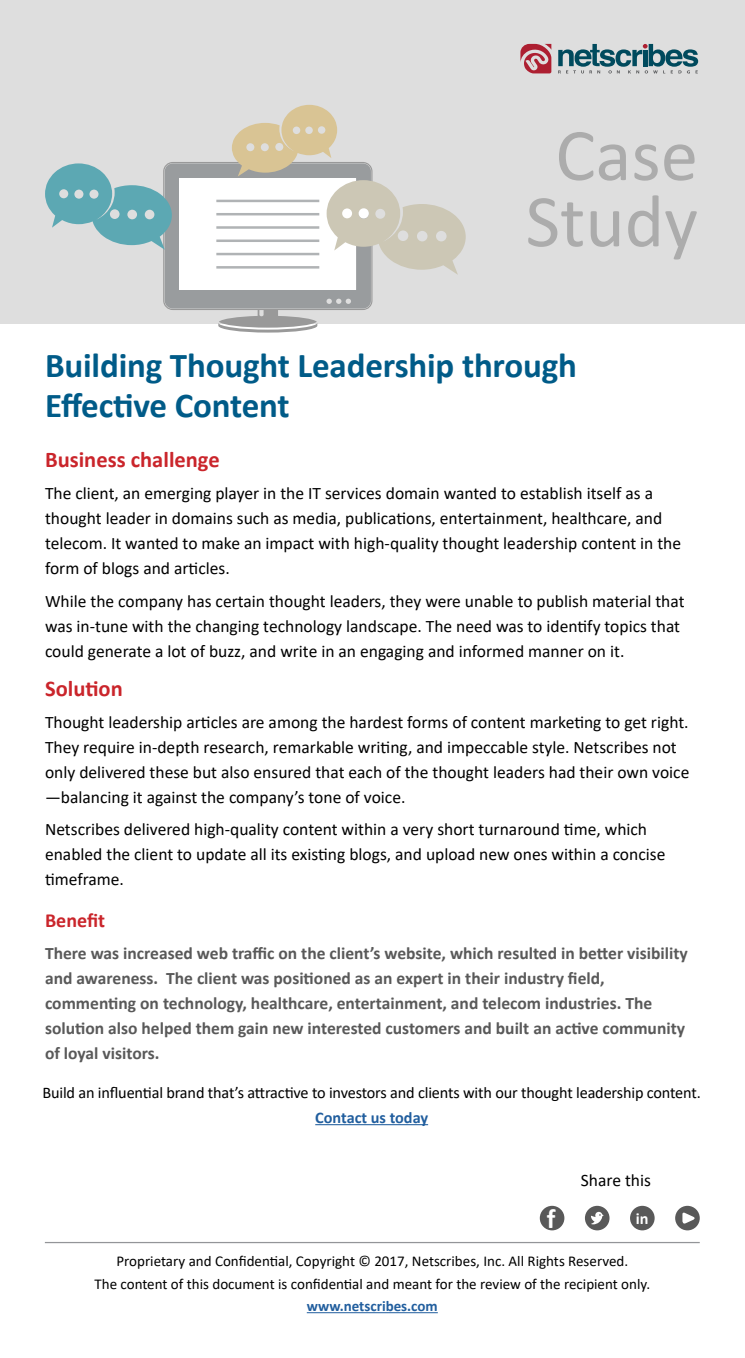
<style>
.page{position:relative;width:745px;height:1358px;background:#fff}
.page>*{position:absolute;margin:0;border:0;box-sizing:border-box;transform-origin:0 0}
.t1{font:75px/66.2px "Calibri";color:#acacac;text-align:center}
.t2{font:700 35px/40px "Calibri";letter-spacing:-.005em;color:#005b88}
.t3{font:700 27.5px "Calibri";color:#fff}
.t4{font:700 22.5px "Calibri";color:#ca252b}
.t5{font:700 20px "Calibri";color:#ca252b}
.t6{font:17.5px/25px "Calibri";color:#000}
.t7{font:700 17.5px/25px "Calibri";color:#595959}
.t8{font:16.25px "Calibri";letter-spacing:-.01em;color:#000}
.t9{font:700 16.25px "Calibri";color:#215e9e}
.t10{font:700 16.25px "Calibri";color:#fff}
.t11{font:15px/22.5px "Calibri";color:#000;text-align:center}
.t12{font:700 15px "Calibri";color:#215e9e}
</style>
<div class="page">
<div style="left:0;top:0;width:744px;height:324px;background:#dedede"></div>
<svg style="left:520px;top:44px;width:31px;height:29px"></svg>
<svg style="left:558px;top:44px;width:139px;height:29px"></svg>
<hr style="left:315px;top:1124px;width:113px;height:1px;background:#215e9e">
<hr style="left:45px;top:1242px;width:654px;height:1px;background:#939598">
<hr style="left:306px;top:1312px;width:131px;height:1px;background:#215e9e">
<div style="left:584px;top:1206px;width:25px;height:24px;background:#595959;border-radius:50%"></div>
<svg style="left:591px;top:1212px;width:12px;height:12px"></svg>
<div style="left:539px;top:1206px;width:25px;height:24px;background:#595959;border-radius:50%"></div>
<div style="left:629px;top:1206px;width:25px;height:24px;background:#595959;border-radius:50%"></div>
<div style="left:674px;top:1206px;width:25px;height:24px;background:#595959;border-radius:50%"></div>
<svg style="left:682px;top:1212px;width:13px;height:12px"></svg>
<svg style="left:45px;top:105px;width:420px;height:228px"></svg>
<h1 class="t1" style="left:525px;top:120px;width:174px">Case<br>Study</h1>
<h2 class="t2" style="left:45px;top:345px;width:533px">Building Thought Leadership through<br>Effective Content</h2>
<p class="t4" style="left:45px;top:444px;width:176px">Business challenge</p>
<p class="t6" style="left:45px;top:481px;width:637px">The client, an emerging player in the IT services domain wanted to establish itself as a thought leader in domains such as media, publications, entertainment, healthcare, and telecom. It wanted to make an impact with high-quality thought leadership content in the form of blogs and articles.</p>
<p class="t6" style="left:45px;top:588px;width:640px">While the company has certain thought leaders, they were unable to publish material that was in-tune with the changing technology landscape. The need was to identify topics that could generate a lot of buzz, and write in an engaging and informed manner on it.</p>
<p class="t4" style="left:45px;top:673px;width:79px">Solution</p>
<p class="t6" style="left:45px;top:709px;width:645px">Thought leadership articles are among the hardest forms of content marketing to get right.<br>They require in-depth research, remarkable writing, and impeccable style. Netscribes not only delivered these but also ensured that each of the thought leaders had their own voice —balancing it against the company’s tone of voice.</p>
<p class="t6" style="left:45px;top:816px;width:621px">Netscribes delivered high-quality content within a very short turnaround time, which enabled the client to update all its existing blogs, and upload new ones within a concise timeframe.</p>
<p class="t5" style="left:45px;top:906px;width:61px">Benefit</p>
<p class="t7" style="left:45px;top:940px;width:643px">There was increased web traffic on the client’s website, which resulted in better visibility and awareness. The client was positioned as an expert in their industry field, commenting on technology, healthcare, entertainment, and telecom industries. The solution also helped them gain new interested customers and built an active community of loyal visitors.</p>
<p class="t8" style="left:42px;top:1081px;width:659px">Build an influential brand that’s attractive to investors and clients with our thought leadership content.</p>
<p class="t9" style="left:315px;top:1106px;width:114px">Contact us today</p>
<p class="t6" style="left:580px;top:1167px;width:72px">Share this</p>
<h3 class="t3" style="left:546px;top:1199px;width:10px">f</h3>
<p class="t10" style="left:635px;top:1207px;width:14px">in</p>
<p class="t11" style="left:94px;top:1249px;width:557px">Proprietary and Confidential, Copyright © 2017, Netscribes, Inc. All Rights Reserved.<br>The content of this document is confidential and meant for the review of the recipient only.</p>
<p class="t12" style="left:306px;top:1295px;width:132px">www.netscribes.com</p>
</div>
